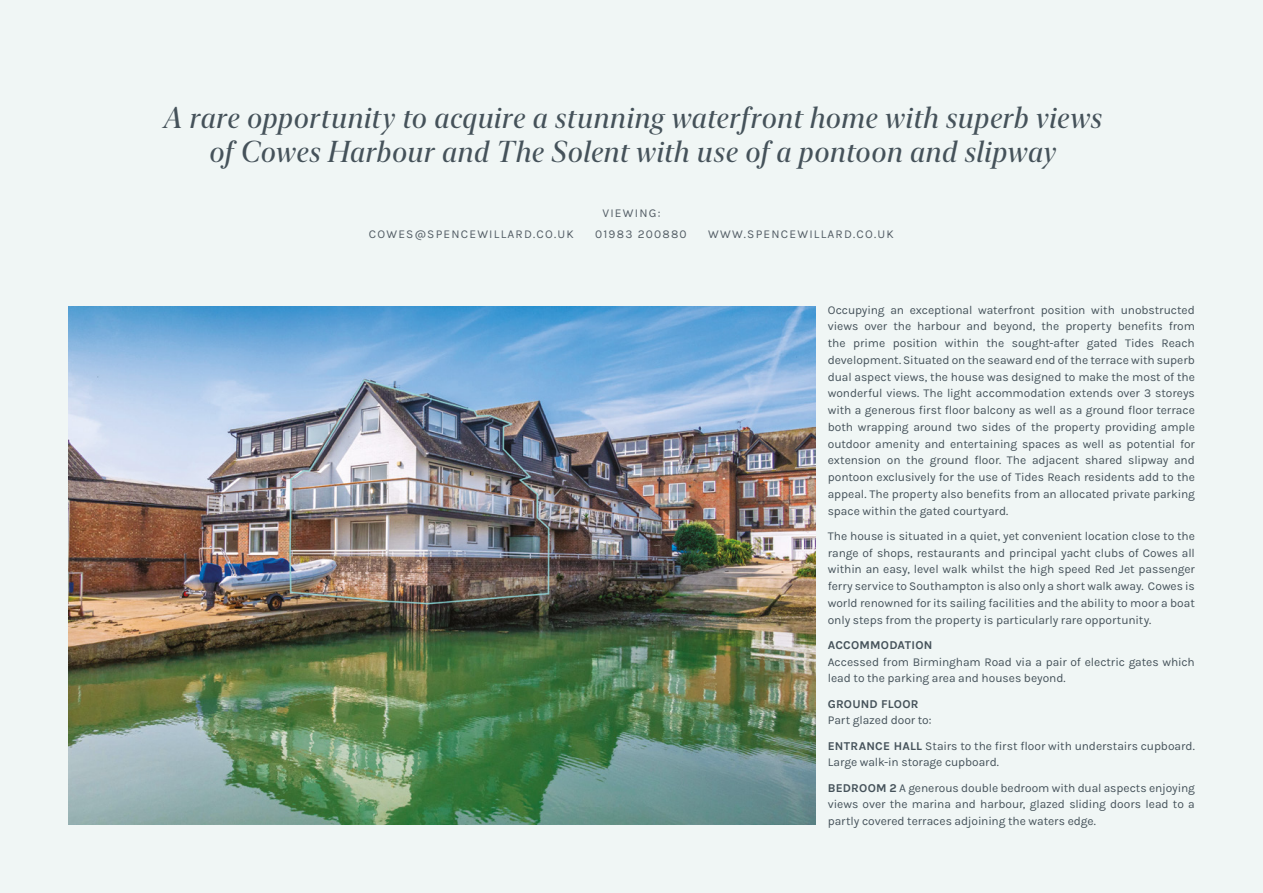
<style>
.page{position:relative;width:1263px;height:893px;background:#f0f6f5}
.page>*{position:absolute;margin:0;border:0;box-sizing:border-box;transform-origin:0 0}
.t1{font:italic 30px/34px "New York Extra Large";letter-spacing:.01em;color:#45525a;text-align:center}
.t2{font:12px/16.8px "Karla";letter-spacing:-.005em;color:#45525a}
.t3{font:12px "Karla";letter-spacing:.1em;color:#545e66}
.t4{font:700 12px "Karla";letter-spacing:.02em;color:#45525a}
.s1{font-weight:700}
</style>
<div class="page">
<img style="left:68px;top:306px;width:747px;height:519px">
<h1 class="t1" style="left:162px;top:100px;width:940px">A rare opportunity to acquire a stunning waterfront home with superb views of Cowes Harbour and The Solent with use of a pontoon and slipway</h1>
<p class="t3" style="left:602px;top:206px;width:60px">VIEWING:</p>
<p class="t3" style="left:369px;top:226px;width:206px">COWES@SPENCEWILLARD.CO.UK</p>
<p class="t3" style="left:595px;top:226px;width:93px">01983 200880</p>
<p class="t3" style="left:708px;top:226px;width:187px">WWW.SPENCEWILLARD.CO.UK</p>
<p class="t2" style="left:828px;top:301px;width:369px;text-align:justify">Occupying an exceptional waterfront position with unobstructed views over the harbour and beyond, the property benefits from the prime position within the sought-after gated Tides Reach development. Situated on the seaward end of the terrace with superb dual aspect views, the house was designed to make the most of the wonderful views. The light accommodation extends over 3 storeys with a generous first floor balcony as well as a ground floor terrace both wrapping around two sides of the property providing ample outdoor amenity and entertaining spaces as well as potential for extension on the ground floor. The adjacent shared slipway and pontoon exclusively for the use of Tides Reach residents add to the appeal. The property also benefits from an allocated private parking space within the gated courtyard.</p>
<p class="t2" style="left:828px;top:527px;width:369px;text-align:justify">The house is situated in a quiet, yet convenient location close to the range of shops, restaurants and principal yacht clubs of Cowes all within an easy, level walk whilst the high speed Red Jet passenger ferry service to Southampton is also only a short walk away. Cowes is world renowned for its sailing facilities and the ability to moor a boat only steps from the property is particularly rare opportunity.</p>
<p class="t4" style="left:828px;top:637px;width:106px">ACCOMMODATION</p>
<p class="t2" style="left:828px;top:653px;width:369px">Accessed from Birmingham Road via a pair of electric gates which lead to the parking area and houses beyond.</p>
<p class="t4" style="left:828px;top:696px;width:92px">GROUND FLOOR</p>
<p class="t2" style="left:828px;top:707px;width:369px;line-height:25.2px">Part glazed door to:<br><span class="s1">ENTRANCE HALL</span> Stairs to the first floor with understairs cupboard.</p>
<p class="t2" style="left:828px;top:749px;width:369px;line-height:25.2px">Large walk-in storage cupboard.<br><span class="s1">BEDROOM 2</span> A generous double bedroom with dual aspects enjoying</p>
<p class="t2" style="left:828px;top:795px;width:369px">views over the marina and harbour, glazed sliding doors lead to a partly covered terraces adjoining the waters edge.</p>
</div>
